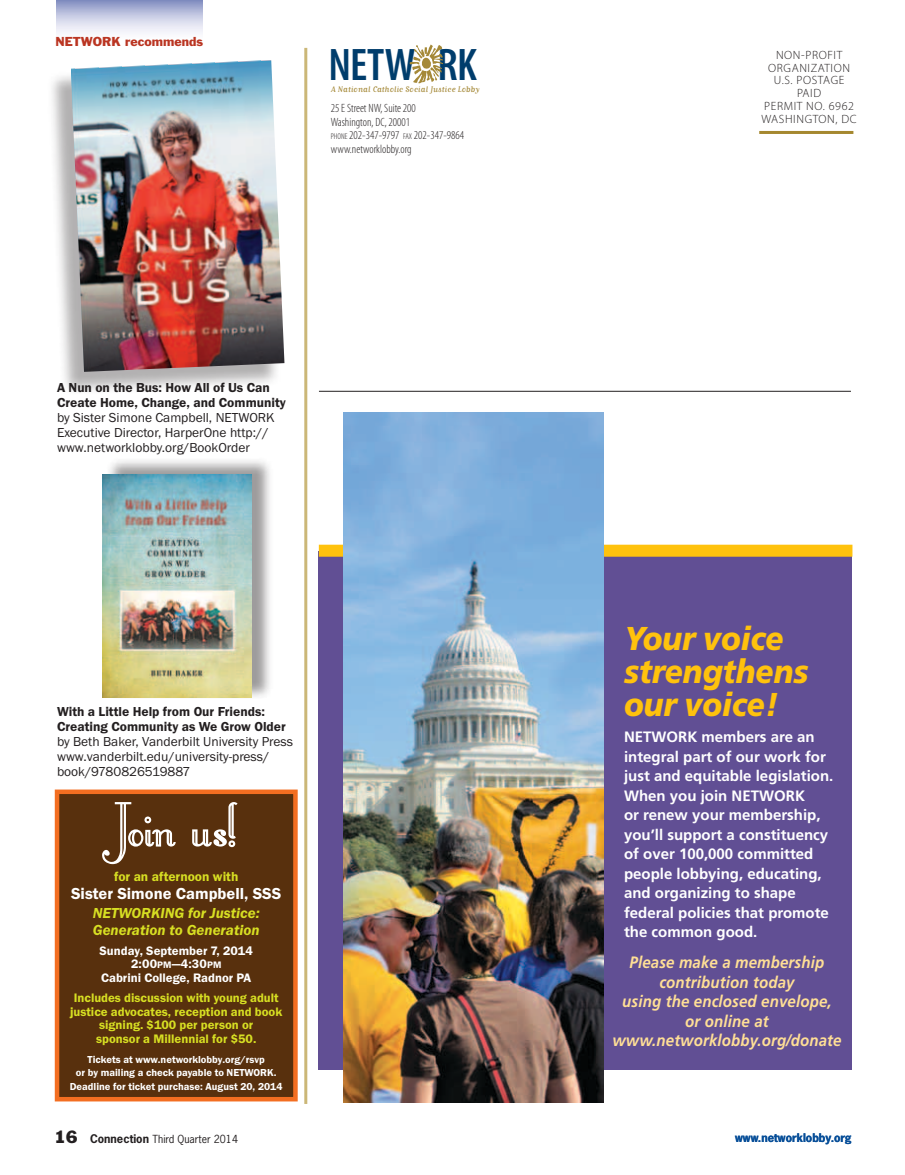
<style>
.page{position:relative;width:905px;height:1175px;background:#fff}
.page>*{position:absolute;margin:0;border:0;box-sizing:border-box;transform-origin:0 0}
.t1{font:600 condensed 45.9px "Myriad Pro";letter-spacing:-.01em;color:#003d6c}
.t2{font:italic 900 33px/33px "Frutiger";color:#ffc20d;scale:.9 1}
.t3{font:italic 700 16.5px/19.5px "Frutiger";letter-spacing:.01em;color:#ffdf96;text-align:center;scale:.91 1}
.t4{font:600 16.5px "Franklin Got ITC";color:#fff}
.t5{font:700 15px/19.5px "Frutiger";color:#fff}
.t6{font:italic 600 15px/16.5px "Franklin Got ITC";color:#d7df23}
.t7{font:13.5px/15px "Franklin Got ITC";color:#231f20}
.t8{font:600 13.5px/15px "Franklin Got ITC";color:#231f20}
.t9{font:600 13.5px "Franklin Got ITC";color:#d7df23}
.t10{font:600 12.75px/13.5px "Franklin Got ITC";color:#d7df23;text-align:center}
.t11{font:600 12.75px/13.5px "Franklin Got ITC";color:#fff;text-align:center}
.t12{font:300 condensed 12px/13.5px "Myriad Pro";color:#231f20}
.t13{font:300 12px/12.8px "Myriad Pro";letter-spacing:.05em;color:#231f20;text-align:center}
.t14{font:12px "Franklin Gothic";color:#ba3522}
.t15{font:700 11.25px "News Gothic";color:#084f99}
.t16{font:600 10.5px/13.5px "Franklin Got ITC";color:#fff;text-align:center}
.t17{font:10.5px "News Gothic";color:#231f20}
.t18{font:9.6px "Matrix Script";letter-spacing:.015em;color:#a58938}
.s1{font-size:8.4px}
.s2{font-size:9.75px}
.s3{font-family:"Franklin Gothic";font-size:16.5px}
.s4{font-weight:700;font-size:11.25px}
</style>
<div class="page">
<div style="left:319px;top:551px;width:533px;height:518px;background:#614f94"></div>
<div style="left:319px;top:544px;width:533px;height:12px;background:#ffc20d"></div>
<img style="left:344px;top:412px;width:259px;height:690px">
<hr style="left:304px;top:48px;width:3px;height:1055px;background:#cbb777">
<hr style="left:759px;top:131px;width:94px;height:3px;background:#a5882f">
<svg style="left:409px;top:45px;width:34px;height:39px"></svg>
<hr style="left:319px;top:391px;width:532px;height:1px;background:#231f20">
<svg style="left:57px;top:0;width:145px;height:33px;background:#c3c8e1"></svg>
<div style="left:105px;top:457px;width:169px;height:243px;background:#231f20;opacity:.45"></div>
<img style="left:102px;top:474px;width:149px;height:224px">
<div style="left:47px;top:63px;width:234px;height:333px;background:#231f20;opacity:.35"></div>
<img style="left:71px;top:60px;width:213px;height:312px">
<div style="left:57px;top:791px;width:238px;height:308px;background:#58300d"></div>
<div style="left:55px;top:789px;width:243px;height:312px;border:4px solid #f36e21"></div>
<svg style="left:102px;top:802px;width:135px;height:62px"></svg>
<p class="t14" style="left:55px;top:34px;width:149px">NETWORK recommends</p>
<h1 class="t1" style="left:328px;top:40px;width:150px">NETW RK</h1>
<p class="t18" style="left:331px;top:85px;width:150px">A National Catholic Social Justice Lobby</p>
<p class="t12" style="left:331px;top:102px;width:135px">25 E Street NW, Suite 200<br>Washington, DC, 20001<br><span class="s1">PHONE</span> 202-347-9797 <span class="s1">FAX</span> 202-347-9864 www.networklobby.org</p>
<p class="t8" style="left:57px;top:379px;width:230px">A Nun on the Bus: How All of Us Can<br>Create Home, Change, and Community</p>
<p class="t7" style="left:57px;top:409px;width:219px">by Sister Simone Campbell, NETWORK<br>Executive Director, H arperOne http:// www.networklobby.org/BookOrder</p>
<p class="t8" style="left:57px;top:703px;width:230px">With a Little Help from Our Friends:<br>Creating Community as We Grow Older</p>
<p class="t7" style="left:57px;top:733px;width:237px">by Beth Baker, Vanderbilt University Press www.vanderbilt.edu/university-press/ book/9780826519887</p>
<p class="t9" style="left:114px;top:868px;width:126px">for an afternoon with</p>
<p class="t4" style="left:71px;top:883px;width:212px">Sister Simone Campbell, SSS</p>
<p class="t6" style="left:93px;top:904px;width:168px">NETWORKING for Justice:<br>Generation to Generation</p>
<p class="t11" style="left:99px;top:943px;width:155px">Sunday, September 7, 2014<br>2:00<span class="s2">PM</span>—4:30<span class="s2">PM<br></span>Cabrini College, Radnor PA</p>
<p class="t10" style="left:70px;top:990px;width:214px">Includes discussion with young adult justice advocates, reception and book signing. $100 per person or<br>sponsor a Millennial for $50.</p>
<p class="t16" style="left:70px;top:1052px;width:214px">Tickets at www.networklobby.org/rsvp<br>or by mailing a check payable to NETWORK.<br>Deadline for ticket purchase: August 20, 2014</p>
<p class="t13" style="left:761px;top:49px;width:97px">NON-PROFIT<br>ORGANIZATION<br>U.S. POSTAGE<br>PAID<br>PERMIT NO. 6962<br>WASHINGTON, DC</p>
<h2 class="t2" style="left:624px;top:622px;width:206px">Your voice strengthens our voice!</h2>
<p class="t5" style="left:624px;top:727px;width:211px">NETWORK members are an integral part of our work for just and equitable legislation.<br>When you join NETWORK<br>or renew your membership, you’ll support a constituency of over 100,000 committed people lobbying, educating, and organizing to shape federal policies that promote the common good.</p>
<p class="t3" style="left:612px;top:953px;width:253px">Please make a membership contribution today<br>using the enclosed envelope,<br>or online at www.networklobby.org/donate</p>
<p class="t17" style="left:54px;top:1132px;width:185px"><span class="s3">16</span> <span class="s4">Connection</span> Third Quarter 2014</p>
<p class="t15" style="left:735px;top:1130px;width:118px">www.networklobby.org</p>
</div>
